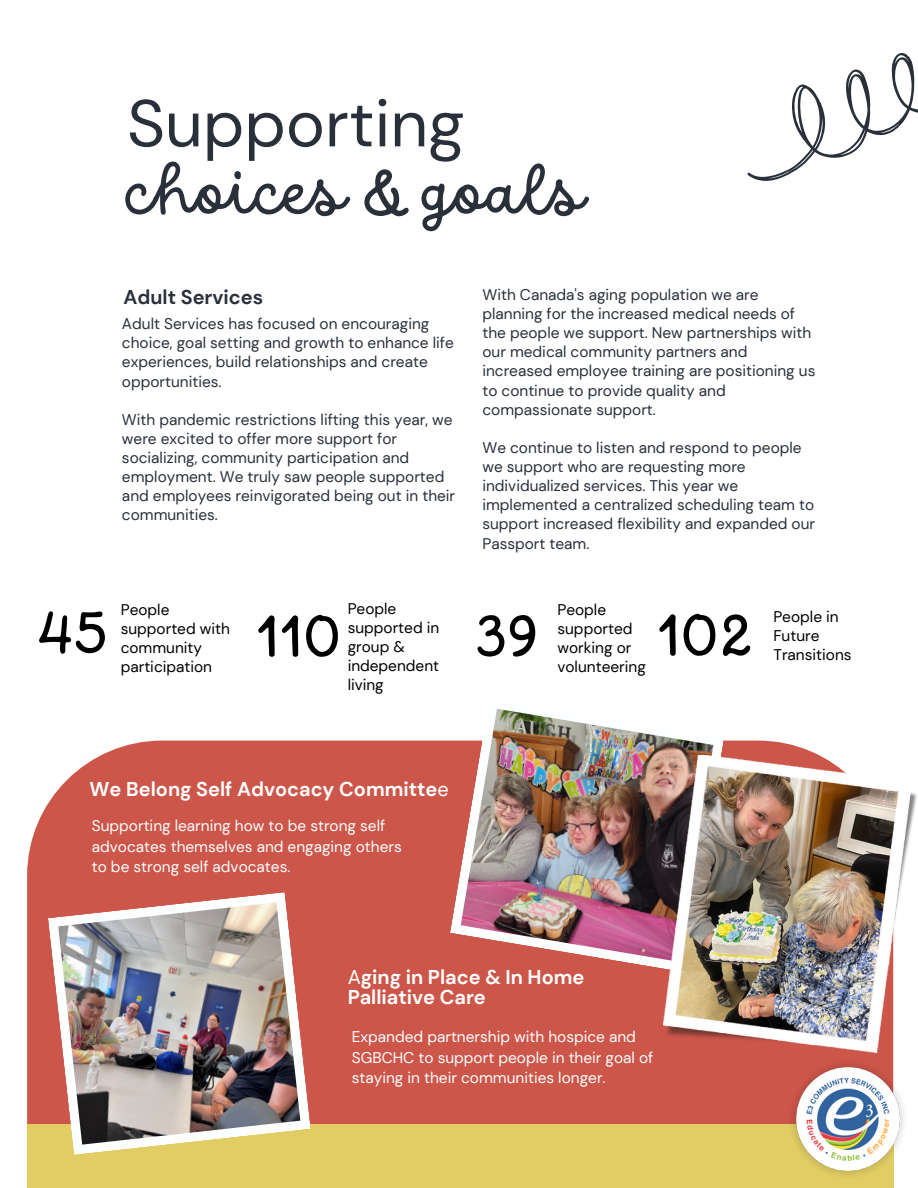
<style>
.page{position:relative;width:918px;height:1188px;background:#fff}
.page>*{position:absolute;margin:0;border:0;box-sizing:border-box;transform-origin:0 0}
.t1{font:66.9px "DO Script Regular";color:#293039}
.t2{font:66px "DM Sans";color:#293039}
.t3{font:65.4px "DO Script Regular";letter-spacing:-.015em;color:#000}
.t4{font:700 19.95px/20.2px "DM Sans";color:#fff}
.t5{font:700 19.95px "DM Sans";color:#293039}
.t6{font:15.45px/19.2px "DM Sans";color:#293039}
.t7{font:15.45px/20.2px "DM Sans";color:#fff}
.t8{font:15.45px/19.2px "DM Sans";color:#000}
.s1{font-weight:400}
</style>
<div class="page">
<div style="left:27px;top:741px;width:866px;height:447px;background:#cd564a"></div>
<div style="left:27px;top:1124px;width:866px;height:64px;background:#e1cd63"></div>
<svg style="left:747px;top:53px;width:171px;height:128px"></svg>
<img style="left:793px;top:1058px;width:111px;height:122px">
<img style="left:450px;top:708px;width:274px;height:261px">
<img style="left:48px;top:892px;width:263px;height:263px">
<img style="left:663px;top:755px;width:254px;height:297px">
<p class="t2" style="left:127px;top:81px;width:339px">Supporting</p>
<p class="t1" style="left:127px;top:153px;width:461px">choices &amp; goals</p>
<p class="t5" style="left:124px;top:285px;width:141px">Adult Services</p>
<p class="t6" style="left:122px;top:314px;width:333px">Adult Services has focused on encouraging choice, goal setting and growth to enhance life experiences, build relationships and create opportunities.</p>
<p class="t6" style="left:122px;top:410px;width:335px">With pandemic restrictions lifting this year, we were excited to offer more support for socializing, community participation and employment. We truly saw people supported and employees reinvigorated being out in their communities.</p>
<p class="t6" style="left:482px;top:285px;width:334px">With Canada's aging population we are planning for the increased medical needs of the people we support. New partnerships with our medical community partners and increased employee training are positioning us to continue to provide quality and compassionate support.</p>
<p class="t6" style="left:482px;top:438px;width:334px">We continue to listen and respond to people we support who are requesting more individualized services. This year we implemented a centralized scheduling team to support increased flexibility and expanded our Passport team.</p>
<p class="t3" style="left:256px;top:598px;width:87px">110</p>
<p class="t8" style="left:348px;top:599px;width:93px">People supported in group &amp; independent living</p>
<p class="t8" style="left:121px;top:600px;width:111px">People supported with community participation</p>
<p class="t8" style="left:557px;top:600px;width:90px">People supported working or volunteering</p>
<p class="t3" style="left:37px;top:595px;width:73px">45</p>
<p class="t3" style="left:474px;top:598px;width:69px">39</p>
<p class="t3" style="left:657px;top:597px;width:96px">102</p>
<p class="t8" style="left:773px;top:607px;width:80px">People in<br>Future<br>Transitions</p>
<p class="t4" style="left:90px;top:779px;width:361px">We Belong Self Advocacy Committe<span class="s1">e</span></p>
<p class="t7" style="left:92px;top:816px;width:312px">Supporting learning how to be strong self advocates themselves and engaging others to be strong self advocates.</p>
<p class="t4" style="left:348px;top:967px;width:238px"><span class="s1">A</span>ging in Place &amp; In Home<br>Palliative Care</p>
<p class="t7" style="left:352px;top:1027px;width:303px">Expanded partnership with hospice and<br>SGBCHC to support people in their goal of staying in their communities longer.</p>
</div>
